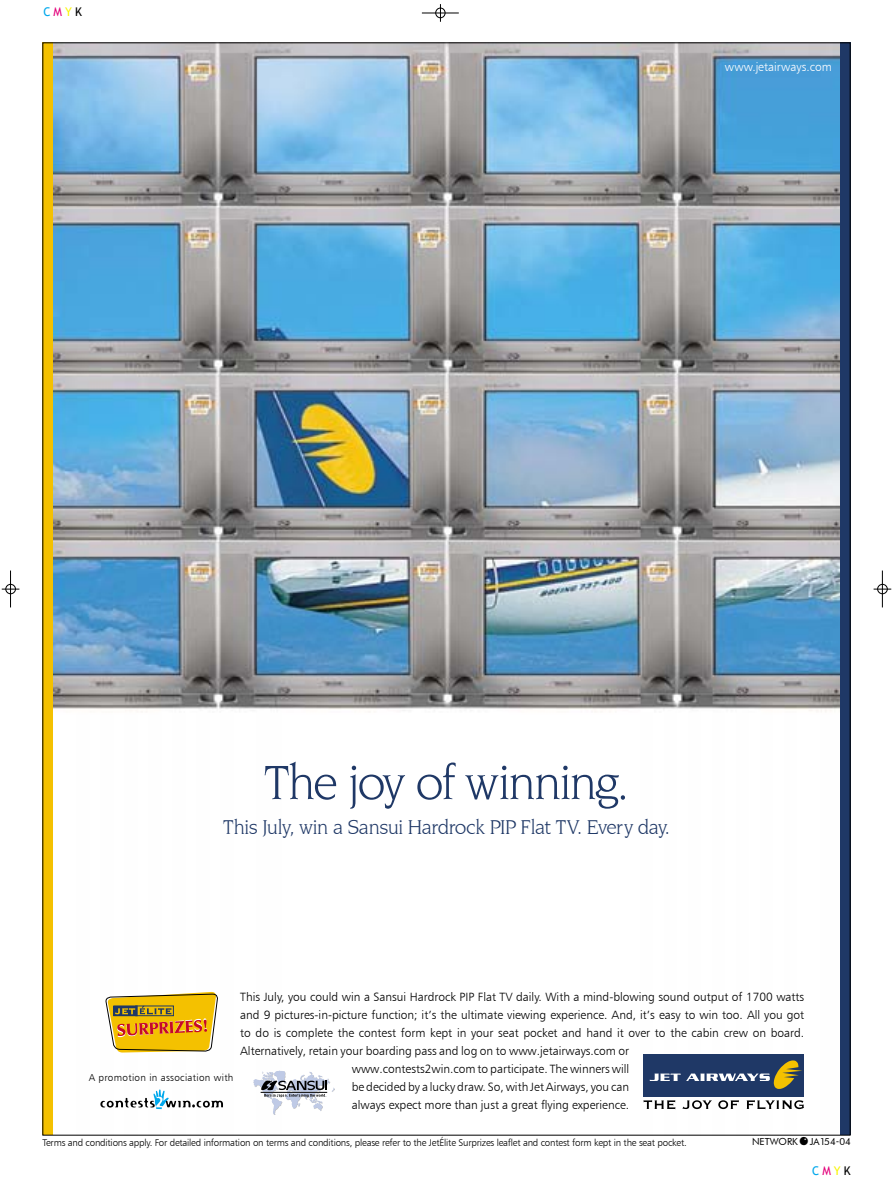
<style>
.page{position:relative;width:893px;height:1178px;background:#fff}
.page>*{position:absolute;margin:0;border:0;box-sizing:border-box;transform-origin:0 0}
.t1{font:51px "Novarese IT Cby BT";letter-spacing:-.035em;color:#1f3866}
.t2{font:21px "Novarese IT Cby BT";letter-spacing:-.02em;color:#1f3866}
.t3{font:12px "Humanist 777 BT Light B";color:#000}
.t4{font:12px "Humanist 777 BT Light B";color:#fff}
.t5{font:12px "Trebuchet MS";letter-spacing:.255em;color:#00a8ec}
.t6{font:9.9px "Humanist 777 BT Light B";letter-spacing:.03em;color:#000}
.t7{font:9.75px "Humanist 777 BT Light B";letter-spacing:-.02em;color:#000}
.t8{font:9.75px "Futura BT";color:#000}
.s1{color:#e3007b}
.s2{color:#f8f400}
.s3{color:#000}
.s4{font-family:"Shotgun BT";font-size:11.25px}
</style>
<div class="page">
<img style="left:53px;top:45px;width:787px;height:1065px">
<div style="left:435px;top:8px;width:10px;height:10px;border:1px solid #000;border-radius:50%"></div>
<hr style="left:422px;top:13px;width:37px;height:1px;background:#000">
<svg style="left:440px;top:4px;width:1px;height:18px"></svg>
<div style="left:877px;top:584px;width:10px;height:10px;border:1px solid #000;border-radius:50%"></div>
<hr style="left:882px;top:570px;width:1px;height:37px;background:#000">
<svg style="left:874px;top:589px;width:17px;height:1px"></svg>
<div style="left:6px;top:584px;width:10px;height:10px;border:1px solid #000;border-radius:50%"></div>
<hr style="left:10px;top:570px;width:1px;height:37px;background:#000">
<svg style="left:2px;top:589px;width:17px;height:1px"></svg>
<div style="left:43px;top:43px;width:10px;height:1092px;background:#f4c100"></div>
<div style="left:840px;top:43px;width:10px;height:1092px;background:#1f3866"></div>
<div style="left:644px;top:1054px;width:160px;height:42px;background:#1f3866"></div>
<svg style="left:644px;top:1100px;width:160px;height:9px"></svg>
<svg style="left:650px;top:1060px;width:152px;height:29px"></svg>
<svg style="left:106px;top:992px;width:112px;height:60px;background:#daab2f"></svg>
<svg style="left:100px;top:1089px;width:123px;height:20px"></svg>
<svg style="left:253px;top:1070px;width:82px;height:45px"></svg>
<p class="t5" style="left:43px;top:4px;width:40px">C<span class="s1">M</span><span class="s2">Y</span><span class="s3">K</span></p>
<p class="t4" style="left:725px;top:59px;width:109px">www.jetairways.com</p>
<p class="t1" style="left:264px;top:752px;width:367px">The joy of winning.</p>
<p class="t2" style="left:223px;top:815px;width:448px">This July, win a Sansui Hardrock PIP Flat TV. Every day.</p>
<p class="t3" style="left:240px;top:989px;width:566px">This July, you could win a Sansui Hardrock PIP Flat TV daily. With a mind-blowing sound output of 1700 watts</p>
<p class="t3" style="left:240px;top:1007px;width:566px">and 9 pictures-in-picture function; it’s the ultimate viewing experience. And, it’s easy to win too. All you got</p>
<p class="t3" style="left:240px;top:1025px;width:565px">to do is complete the contest form kept in your seat pocket and hand it over to the cabin crew on board.</p>
<p class="t3" style="left:240px;top:1043px;width:390px">Alternatively, retain your boarding pass and log on to www.jetairways.com or</p>
<p class="t3" style="left:352px;top:1061px;width:279px">www.contests2win.com to participate. The winners will</p>
<p class="t3" style="left:352px;top:1079px;width:279px">be decided by a lucky draw. So, with Jet Airways, you can</p>
<p class="t3" style="left:352px;top:1097px;width:279px">always expect more than just a great flying experience.</p>
<p class="t6" style="left:89px;top:1072px;width:146px">A promotion in association with</p>
<p class="t7" style="left:43px;top:1136px;width:646px">Terms and conditions apply. For detailed information on terms and conditions, please refer to the JetÉlite Surprizes leaflet and contest form kept in the seat pocket.</p>
<p class="t8" style="left:752px;top:1136px;width:100px">NETWORK <span class="s4">O</span>JA154-04</p>
<p class="t5" style="left:812px;top:1164px;width:40px">C<span class="s1">M</span><span class="s2">Y</span><span class="s3">K</span></p>
</div>
